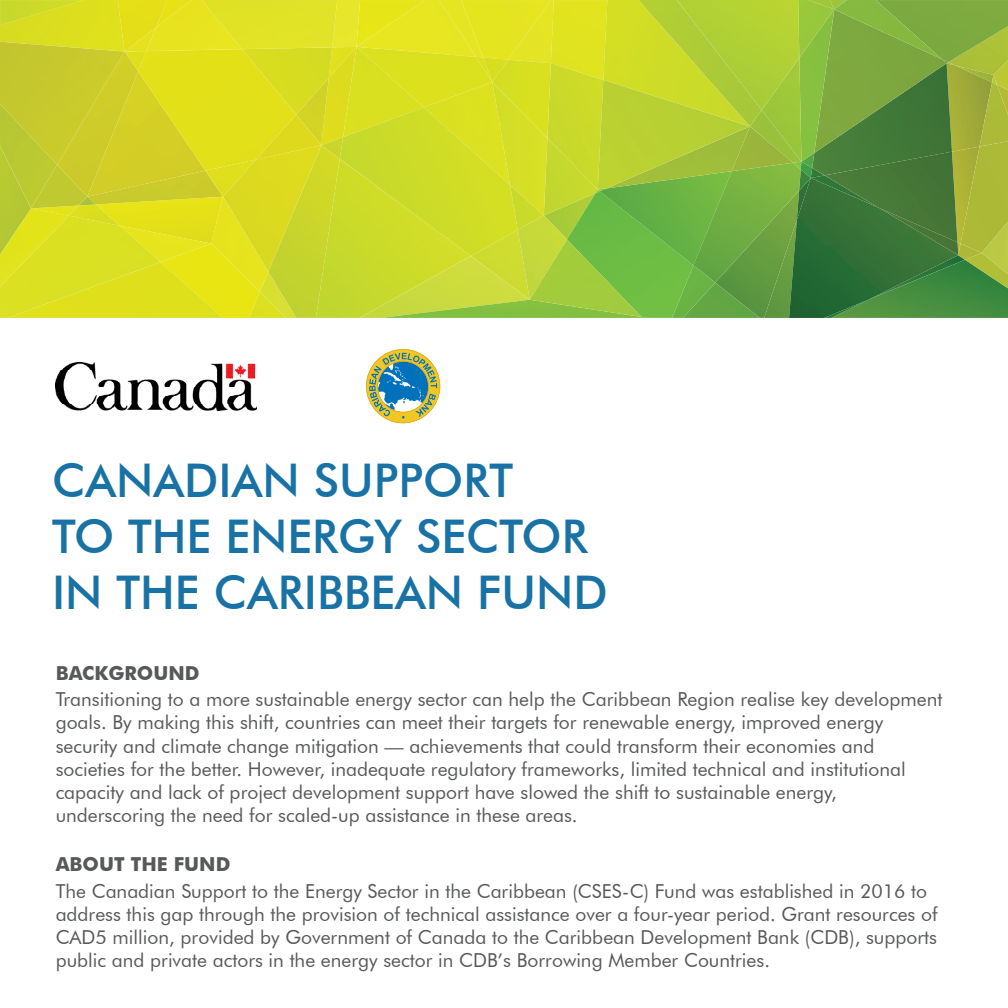
<style>
.page{position:relative;width:1008px;height:1008px;background:#fff}
.page>*{position:absolute;margin:0;border:0;box-sizing:border-box;transform-origin:0 0}
.t1{font:500 46.38px "Futura BT";color:#1972a5}
.t2{font:19.25px/23.1px "Futura BT";color:#57585a}
.t3{font:700 19.25px "Futura BT";color:#57585a}
</style>
<div class="page">
<img style="left:958px;top:260px;width:50px;height:58px">
<img style="left:260px;top:292px;width:8px;height:26px">
<img style="left:268px;top:272px;width:48px;height:46px">
<img style="left:316px;top:159px;width:155px;height:159px">
<img style="left:381px;top:300px;width:186px;height:18px">
<img style="left:329px;top:78px;width:14px;height:59px">
<img style="left:332px;top:47px;width:11px;height:31px">
<img style="left:425px;top:0;width:14px;height:47px">
<img style="left:424px;top:47px;width:52px;height:35px">
<img style="left:343px;top:47px;width:81px;height:60px">
<img style="left:360px;top:0;width:65px;height:47px">
<img style="left:337px;top:0;width:23px;height:47px">
<img style="left:321px;top:137px;width:19px;height:22px">
<img style="left:471px;top:256px;width:47px;height:44px">
<div style="left:424px;top:82px;width:68px;height:25px;background:#dce11d"></div>
<img style="left:340px;top:107px;width:178px;height:149px">
<img style="left:993px;top:62px;width:15px;height:20px">
<img style="left:952px;top:63px;width:40px;height:84px">
<img style="left:952px;top:147px;width:9px;height:97px">
<img style="left:955px;top:65px;width:38px;height:17px">
<img style="left:980px;top:82px;width:28px;height:59px">
<img style="left:958px;top:244px;width:7px;height:16px">
<img style="left:965px;top:253px;width:43px;height:35px">
<img style="left:982px;top:253px;width:26px;height:21px">
<img style="left:961px;top:141px;width:47px;height:112px">
<svg style="left:992px;top:75px;width:5px;height:10px"></svg>
<img style="left:439px;top:0;width:22px;height:58px">
<img style="left:476px;top:60px;width:7px;height:22px">
<img style="left:547px;top:190px;width:49px;height:25px">
<img style="left:518px;top:215px;width:49px;height:85px">
<div style="left:492px;top:138px;width:55px;height:77px;background:#d6df25"></div>
<img style="left:510px;top:185px;width:34px;height:45px">
<img style="left:693px;top:283px;width:22px;height:35px">
<img style="left:567px;top:191px;width:126px;height:127px">
<img style="left:530px;top:239px;width:112px;height:78px">
<img style="left:814px;top:65px;width:138px;height:103px">
<img style="left:825px;top:152px;width:132px;height:26px">
<img style="left:812px;top:162px;width:2px;height:6px">
<img style="left:715px;top:283px;width:74px;height:35px">
<img style="left:693px;top:163px;width:108px;height:120px">
<img style="left:600px;top:190px;width:132px;height:75px">
<svg style="left:596px;top:190px;width:10px;height:3px"></svg>
<img style="left:812px;top:168px;width:13px;height:7px">
<img style="left:789px;top:178px;width:169px;height:140px">
<img style="left:824px;top:300px;width:44px;height:18px">
<img style="left:811px;top:175px;width:68px;height:33px">
<img style="left:801px;top:162px;width:11px;height:16px">
<img style="left:797px;top:178px;width:14px;height:42px">
<img style="left:799px;top:170px;width:12px;height:21px">
<svg style="left:947px;top:62px;width:8px;height:3px"></svg>
<img style="left:942px;top:0;width:66px;height:62px">
<img style="left:834px;top:9px;width:113px;height:144px">
<img style="left:801px;top:59px;width:33px;height:103px">
<img style="left:799px;top:0;width:143px;height:59px">
<img style="left:808px;top:0;width:22px;height:9px">
<img style="left:830px;top:0;width:17px;height:9px">
<img style="left:321px;top:115px;width:8px;height:30px">
<img style="left:296px;top:49px;width:36px;height:66px">
<div style="left:242px;top:0;width:95px;height:49px;background:#e1e327"></div>
<div style="left:0;top:0;width:118px;height:42px;background:#dddf1d"></div>
<img style="left:0;top:42px;width:125px;height:123px">
<img style="left:125px;top:52px;width:13px;height:19px">
<img style="left:118px;top:0;width:28px;height:52px">
<div style="left:87px;top:71px;width:51px;height:100px;background:#d0cd29"></div>
<img style="left:296px;top:115px;width:25px;height:30px">
<img style="left:138px;top:49px;width:158px;height:122px">
<div style="left:146px;top:0;width:96px;height:51px;background:#e7e31f"></div>
<img style="left:156px;top:0;width:36px;height:27px">
<img style="left:0;top:208px;width:69px;height:8px">
<img style="left:57px;top:165px;width:30px;height:43px">
<img style="left:0;top:104px;width:57px;height:104px">
<img style="left:260px;top:272px;width:8px;height:20px">
<img style="left:211px;top:244px;width:49px;height:74px">
<div style="left:120px;top:204px;width:103px;height:40px;background:#e6e116"></div>
<img style="left:161px;top:226px;width:50px;height:36px">
<img style="left:87px;top:171px;width:136px;height:33px">
<img style="left:223px;top:145px;width:98px;height:127px">
<img style="left:205px;top:160px;width:51px;height:37px">
<img style="left:161px;top:262px;width:62px;height:56px">
<img style="left:69px;top:204px;width:51px;height:12px">
<img style="left:0;top:216px;width:161px;height:102px">
<img style="left:79px;top:197px;width:17px;height:9px">
<img style="left:0;top:0;width:84px;height:25px">
<img style="left:461px;top:0;width:47px;height:60px">
<img style="left:483px;top:58px;width:25px;height:24px">
<img style="left:799px;top:58px;width:2px;height:52px">
<img style="left:762px;top:0;width:37px;height:110px">
<div style="left:554px;top:0;width:49px;height:63px;background:#e2e31f"></div>
<div style="left:508px;top:0;width:46px;height:63px;background:#e4e423"></div>
<img style="left:547px;top:63px;width:56px;height:127px">
<img style="left:492px;top:60px;width:59px;height:78px">
<img style="left:762px;top:110px;width:39px;height:53px">
<img style="left:750px;top:126px;width:43px;height:45px">
<img style="left:750px;top:0;width:12px;height:126px">
<img style="left:603px;top:0;width:147px;height:80px">
<img style="left:598px;top:80px;width:152px;height:110px">
<svg style="left:366px;top:349px;width:74px;height:74px"></svg>
<img style="left:56px;top:362px;width:201px;height:48px">
<p class="t1" style="left:52px;top:452px;width:463px">CANADIAN SUPPORT</p>
<p class="t1" style="left:52px;top:508px;width:537px">TO THE ENERGY SECTOR</p>
<p class="t1" style="left:52px;top:564px;width:557px">IN THE CARIBBEAN FUND</p>
<p class="t3" style="left:56px;top:662px;width:145px">BACKGROUND</p>
<p class="t2" style="left:56px;top:688px;width:888px">Transitioning to a more sustainable energy sector can help the Caribbean Region realise key development goals. By making this shift, countries can meet their targets for renewable energy, improved energy security and climate change mitigation — achievements that could transform their economies and societies for the better. However, inadequate regulatory frameworks, limited technical and institutional capacity and lack of project development support have slowed the shift to sustainable energy, underscoring the need for scaled-up assistance in these areas.</p>
<p class="t3" style="left:56px;top:853px;width:176px">ABOUT THE FUND</p>
<p class="t2" style="left:56px;top:879px;width:883px">The Canadian Support to the Energy Sector in the Caribbean (CSES-C) Fund was established in 2016 to address this gap through the provision of technical assistance over a four-year period. Grant resources of CAD5 million, provided by Government of Canada to the Caribbean Development Bank (CDB), supports public and private actors in the energy sector in CDB’s Borrowing Member Countries.</p>
</div>
